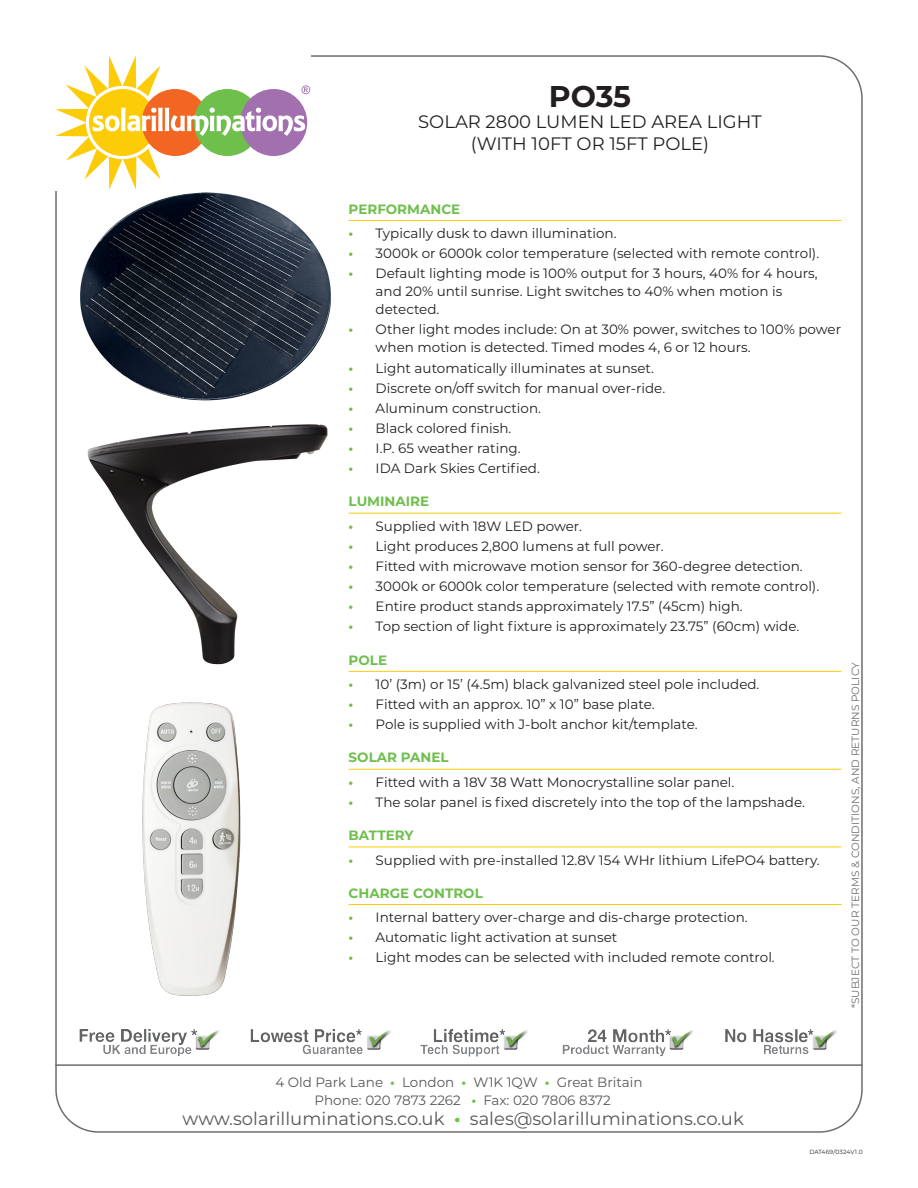
<style>
.page{position:relative;width:918px;height:1188px;background:#fff}
.page>*{position:absolute;margin:0;border:0;box-sizing:border-box;transform-origin:0 0}
.Product_Name{font:700 30px "Montserrat";color:#231f20}
.t1{font:18px "Montserrat";color:#57585a}
.SubTitle{font:18px "Montserrat";color:#231f20}
.t2{font:13.5px/18px "Montserrat";color:#231f20}
.t3{font:13.5px/18px "Montserrat";color:#57585a;text-align:center}
.Title_Division{font:700 13.5px "Montserrat";color:#6fbf4d}
.t4{font:10.5px "Montserrat";color:#6c6d70}
.t5{font:6px "Montserrat";letter-spacing:.01em;color:#231f20}
.s1{font-weight:700;color:#6fbf4d}
</style>
<div class="page">
<hr style="left:55px;top:1064px;width:808px;height:2px;background:#6c6d70">
<svg style="left:55px;top:55px;width:255px;height:135px"></svg>
<img style="left:420px;top:1030px;width:108px;height:27px">
<img style="left:250px;top:1030px;width:141px;height:24px">
<img style="left:80px;top:1030px;width:140px;height:27px">
<img style="left:562px;top:1030px;width:132px;height:27px">
<img style="left:725px;top:1030px;width:112px;height:24px">
<hr style="left:349px;top:220px;width:492px;height:1px;background:#fecd08">
<hr style="left:349px;top:513px;width:492px;height:1px;background:#fecd08">
<hr style="left:349px;top:671px;width:492px;height:1px;background:#fecd08">
<hr style="left:349px;top:769px;width:492px;height:1px;background:#fecd08">
<hr style="left:349px;top:847px;width:492px;height:1px;background:#fecd08">
<hr style="left:349px;top:904px;width:492px;height:1px;background:#fecd08">
<img style="left:80px;top:192px;width:251px;height:209px">
<img style="left:55px;top:699px;width:186px;height:310px">
<img style="left:87px;top:424px;width:241px;height:241px">
<p class="Product_Name" style="left:549px;top:74px;width:84px">PO35</p>
<p class="SubTitle" style="left:418px;top:110px;width:345px">SOLAR 2800 LUMEN LED AREA LIGHT</p>
<p class="SubTitle" style="left:471px;top:131px;width:240px">(WITH 10FT OR 15FT POLE)</p>
<p class="Title_Division" style="left:349px;top:199px;width:113px">PERFORMANCE</p>
<p class="t2" style="left:349px;top:224px;width:269px"><span class="s1">•</span> Typically dusk to dawn illumination.</p>
<p class="t2" style="left:349px;top:244px;width:472px"><span class="s1">•</span> 3000k or 6000k color temperature (selected with remote control).</p>
<p class="t2" style="left:376px;top:264px;width:443px;text-indent:-27px"><span class="s1">•</span> Default lighting mode is 100% output for 3 hours, 40% for 4 hours, and 20% until sunrise. Light switches to 40% when motion is detected.</p>
<p class="t2" style="left:376px;top:320px;width:467px;text-indent:-27px"><span class="s1">•</span> Other light modes include: On at 30% power, switches to 100% power when motion is detected. Timed modes 4, 6 or 12 hours.</p>
<p class="t2" style="left:349px;top:358px;width:307px"><span class="s1">•</span> Light automatically illuminates at sunset.</p>
<p class="t2" style="left:349px;top:378px;width:318px"><span class="s1">•</span> Discrete on/off switch for manual over-ride.</p>
<p class="t2" style="left:349px;top:399px;width:194px"><span class="s1">•</span> Aluminum construction.</p>
<p class="t2" style="left:349px;top:419px;width:164px"><span class="s1">•</span> Black colored finish.</p>
<p class="t2" style="left:349px;top:439px;width:174px"><span class="s1">•</span> I.P. 65 weather rating.</p>
<p class="t2" style="left:349px;top:459px;width:193px"><span class="s1">•</span> IDA Dark Skies Certified.</p>
<p class="Title_Division" style="left:349px;top:492px;width:82px">LUMINAIRE</p>
<p class="t2" style="left:349px;top:517px;width:235px"><span class="s1">•</span> Supplied with 18W LED power.</p>
<p class="t2" style="left:349px;top:537px;width:317px"><span class="s1">•</span> Light produces 2,800 lumens at full power.</p>
<p class="t2" style="left:349px;top:557px;width:456px"><span class="s1">•</span> Fitted with microwave motion sensor for 360-degree detection.</p>
<p class="t2" style="left:349px;top:577px;width:472px"><span class="s1">•</span> 3000k or 6000k color temperature (selected with remote control).</p>
<p class="t2" style="left:349px;top:597px;width:396px"><span class="s1">•</span> Entire product stands approximately 17.5” (45cm) high.</p>
<p class="t2" style="left:349px;top:617px;width:452px"><span class="s1">•</span> Top section of light fixture is approximately 23.75” (60cm) wide.</p>
<p class="Title_Division" style="left:349px;top:650px;width:40px">POLE</p>
<p class="t2" style="left:349px;top:675px;width:412px"><span class="s1">•</span> 10’ (3m) or 15’ (4.5m) black galvanized steel pole included.</p>
<p class="t2" style="left:349px;top:695px;width:308px"><span class="s1">•</span> Fitted with an approx. 10” x 10” base plate.</p>
<p class="t2" style="left:349px;top:715px;width:351px"><span class="s1">•</span> Pole is supplied with J-bolt anchor kit/template.</p>
<p class="Title_Division" style="left:349px;top:748px;width:102px">SOLAR PANEL</p>
<p class="t2" style="left:349px;top:773px;width:387px"><span class="s1">•</span> Fitted with a 18V 38 Watt Monocrystalline solar panel.</p>
<p class="t2" style="left:349px;top:793px;width:458px"><span class="s1">•</span> The solar panel is fixed discretely into the top of the lampshade.</p>
<p class="Title_Division" style="left:349px;top:826px;width:66px">BATTERY</p>
<p class="t2" style="left:349px;top:850px;width:473px"><span class="s1">•</span> Supplied with pre-installed 12.8V 154 WHr lithium LifePO4 battery.</p>
<p class="Title_Division" style="left:349px;top:883px;width:136px">CHARGE CONTROL</p>
<p class="t2" style="left:349px;top:908px;width:401px"><span class="s1">•</span> Internal battery over-charge and dis-charge protection.</p>
<p class="t2" style="left:349px;top:928px;width:270px"><span class="s1">•</span> Automatic light activation at sunset</p>
<p class="t2" style="left:349px;top:948px;width:428px"><span class="s1">•</span> Light modes can be selected with included remote control.</p>
<p class="t4" style="left:848px;top:1008px;width:348px;rotate:-90deg">*SUBJECT TO OUR TERMS &amp; CONDITIONS, AND RETURNS POLICY</p>
<p class="t3" style="left:275px;top:1073px;width:369px">4 Old Park Lane <span class="s1">•</span> London <span class="s1">•</span> W1K 1QW <span class="s1">•</span> Great Britain<br>Phone: 020 7873 2262 <span class="s1">•</span> Fax: 020 7806 8372</p>
<h2 class="t1" style="left:183px;top:1107px;width:563px">www.solarilluminations.co.uk <span class="s1">•</span> sales@solarilluminations.co.uk</h2>
<p class="t5" style="left:810px;top:1148px;width:55px">DAT469/0324V1.0</p>
</div>
